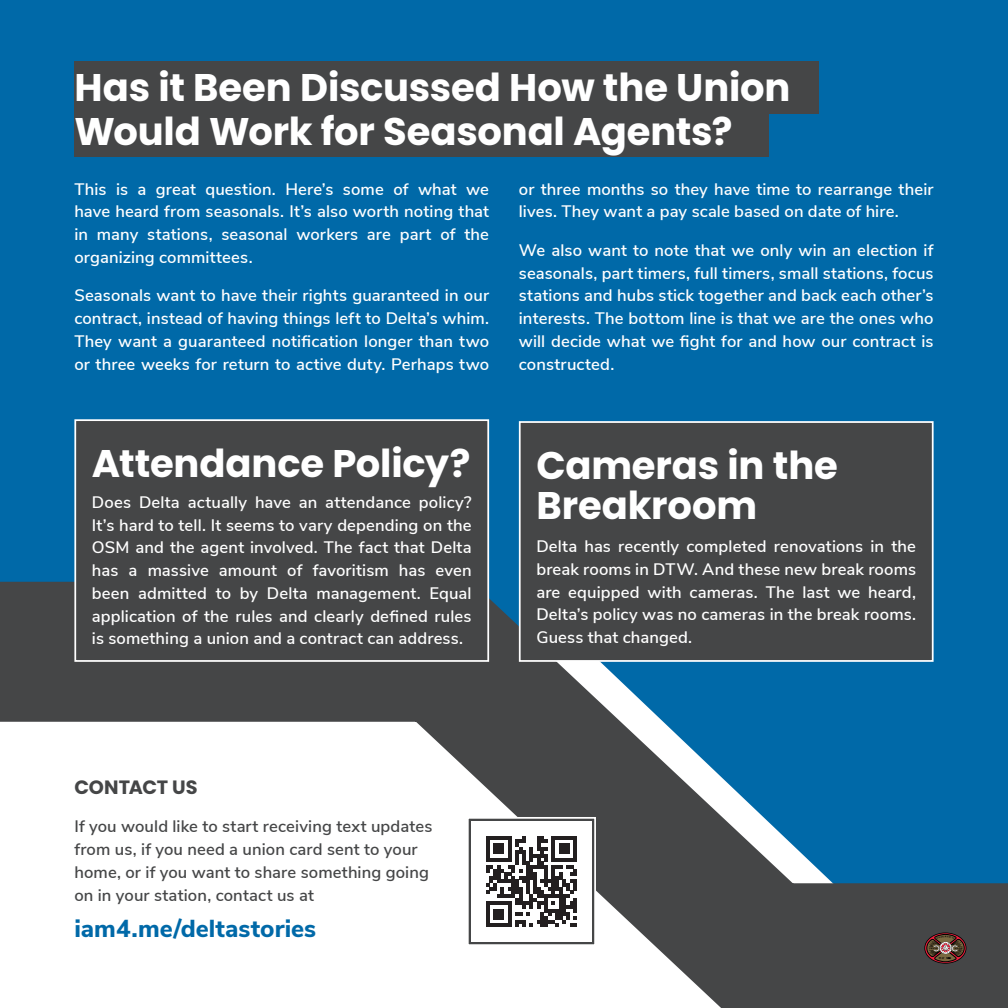
<style>
.page{position:relative;width:1008px;height:1008px;background:#0069a8}
.page>*{position:absolute;margin:0;border:0;box-sizing:border-box;transform-origin:0 0}
.t1{font:700 38.5px/40.2px "Poppins";letter-spacing:-.005em;color:#fff}
.t2{font:800 24.5px "Nunito Sans";color:#0069a8}
.t3{font:700 19.25px "Poppins";letter-spacing:-.005em;color:#454647}
.t4{font:600 16.62px/22.8px "Nunito Sans";letter-spacing:.01em;color:#fff;text-align:justify}
.t5{font:600 16.62px/22.8px "Nunito Sans";letter-spacing:.01em;color:#454647}
</style>
<div class="page">
<svg style="left:0;top:512px;width:1008px;height:496px"></svg>
<div style="left:74px;top:104px;width:695px;height:53px;background:#454647"></div>
<div style="left:74px;top:61px;width:745px;height:53px;background:#454647"></div>
<svg style="left:925px;top:933px;width:41px;height:31px"></svg>
<div style="left:468px;top:818px;width:127px;height:127px;background:#454647"></div>
<div style="left:471px;top:821px;width:121px;height:121px;background:#fff"></div>
<svg style="left:486px;top:836px;width:91px;height:91px"></svg>
<div style="left:467px;top:817px;width:129px;height:129px;border:2px solid #fff"></div>
<div style="left:75px;top:420px;width:413px;height:241px;background:#454647"></div>
<div style="left:74px;top:419px;width:415px;height:243px;border:2px solid #fff"></div>
<div style="left:520px;top:422px;width:413px;height:239px;background:#454647"></div>
<div style="left:519px;top:421px;width:415px;height:241px;border:2px solid #fff"></div>
<h1 class="t1" style="left:74px;top:68px;width:718px">Has it Been Discussed How the Union</h1>
<h1 class="t1" style="left:74px;top:111px;width:660px">Would Work for Seasonal Agents?</h1>
<p class="t4" style="left:74px;top:177px;width:416px">This is a great question. Here’s some of what we have heard from seasonals. It’s also worth noting that in many stations, seasonal workers are part of the organizing committees.</p>
<p class="t4" style="left:74px;top:283px;width:416px">Seasonals want to have their rights guaranteed in our contract, instead of having things left to Delta’s whim.<br>They want a guaranteed notification longer than two or three weeks for return to active duty. Perhaps two</p>
<h1 class="t1" style="left:92px;top:444px;width:380px">Attendance Policy?</h1>
<p class="t4" style="left:92px;top:490px;width:381px">Does Delta actually have an attendance policy?<br>It’s hard to tell. It seems to vary depending on the OSM and the agent involved. The fact that Delta has a massive amount of favoritism has even been admitted to by Delta management. Equal application of the rules and clearly defined rules is something a union and a contract can address.</p>
<p class="t4" style="left:519px;top:177px;width:416px">or three months so they have time to rearrange their lives. They want a pay scale based on date of hire.</p>
<p class="t4" style="left:519px;top:238px;width:416px">We also want to note that we only win an election if seasonals, part timers, full timers, small stations, focus stations and hubs stick together and back each other’s interests. The bottom line is that we are the ones who will decide what we fight for and how our contract is constructed.</p>
<h1 class="t1" style="left:536px;top:446px;width:303px">Cameras in the<br>Breakroom</h1>
<p class="t4" style="left:536px;top:534px;width:381px">Delta has recently completed renovations in the break rooms in DTW. And these new break rooms are equipped with cameras. The last we heard, Delta’s policy was no cameras in the break rooms.<br>Guess that changed.</p>
<p class="t3" style="left:74px;top:776px;width:125px">CONTACT US</p>
<p class="t5" style="left:74px;top:814px;width:359px">If you would like to start receiving text updates from us, if you need a union card sent to your home, or if you want to share something going on in your station, contact us at</p>
<h2 class="t2" style="left:74px;top:910px;width:243px">iam4.me/deltastories</h2>
</div>
